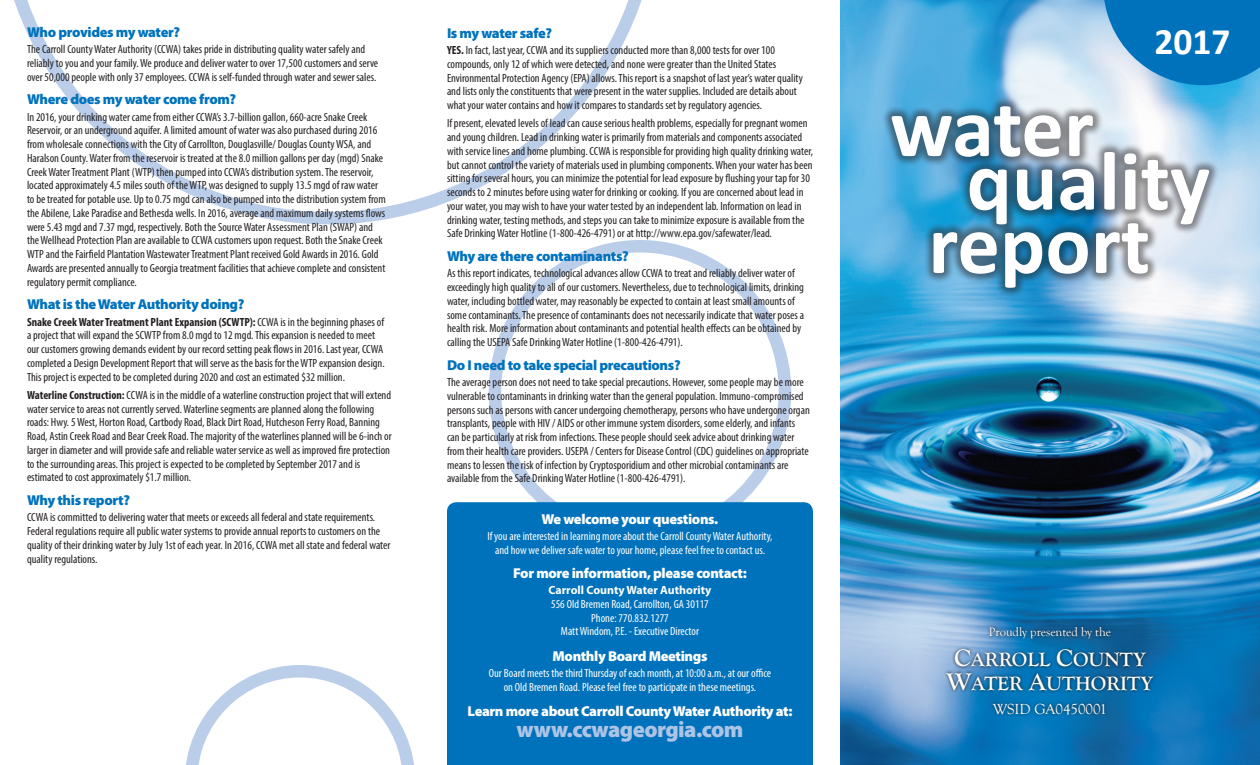
<style>
.page{position:relative;width:1260px;height:765px;background:#fff}
.page>*{position:absolute;margin:0;border:0;box-sizing:border-box;transform-origin:0 0}
.t1{font:700 84.5px "Calibri";color:#fff}
.t2{font:700 37.5px "Calibri";color:#fff}
.Headers{font:900 22.5px "Myriad Pro";letter-spacing:-.025em;color:#adc4e5}
.t3{font:700 20px "Goudy Old Style T";color:#fff}
.t4{font:15px "Goudy Old Style T";color:#fff}
.Headers-2{font:900 14.38px "Myriad Pro";letter-spacing:-.025em;color:#0072bc}
.Headers-3{font:900 14.38px "Myriad Pro";letter-spacing:-.025em;color:#fff}
.t5{font:12.5px "Goudy Old Style T";color:#fff}
.Body_Text{font:condensed 11.88px/13.8px "Myriad Pro";color:#231f20}
.Body_Text-2{font:condensed 11.88px/13.8px "Myriad Pro";color:#fff;text-align:center}
.Body_Text-3{font:700 11.88px "Myriad Pro";color:#fff}
.s1{font-weight:700}
.s2{font-size:25px}
</style>
<div class="page">
<img style="left:840px;top:0;width:420px;height:765px">
<svg style="left:1103px;top:0;width:157px;height:85px;background:#2385c5"></svg>
<svg style="left:186px;top:665px;width:228px;height:100px"></svg>
<div style="left:489px;top:240px;width:302px;height:302px;border:12px solid #bacde9;border-radius:50%"></div>
<svg style="left:14px;top:0;width:628px;height:224px"></svg>
<div style="left:881px;top:96px;width:339px;height:202px;background:#231f20;opacity:.5"></div>
<div style="left:447px;top:502px;width:366px;height:263px;background:#0072bc"></div>
<svg style="left:943px;top:624px;width:214px;height:94px;background:#1f6fa4"></svg>
<p class="Headers-2" style="left:27px;top:22px;width:155px">Who provides my water?</p>
<p class="Body_Text" style="left:27px;top:42px;width:353px">The Carroll County Water Authority (CCWA) takes pride in distributing quality water safely and reliably to you and your family. We produce and deliver water to over 17,500 customers and serve over 50,000 people with only 37 employees. CCWA is self-funded through water and sewer sales.</p>
<p class="Headers-2" style="left:27px;top:90px;width:211px">Where does my water come from?</p>
<p class="Body_Text" style="left:27px;top:110px;width:360px">In 2016, your drinking water came from either CCWA’s 3.7-billion gallon, 660-acre Snake Creek Reservoir, or an underground aquifer. A limited amount of water was also purchased during 2016 from wholesale connections with the City of Carrollton, Douglasville/ Douglas County WSA, and Haralson County. Water from the reservoir is treated at the 8.0 million gallons per day (mgd) Snake Creek Water Treatment Plant (WTP) then pumped into CCWA’s distribution system. The reservoir, located approximately 4.5 miles south of the WTP, was designed to supply 13.5 mgd of raw water to be treated for potable use. Up to 0.75 mgd can also be pumped into the distribution system from the Abilene, Lake Paradise and Bethesda wells. In 2016, average and maximum daily systems flows were 5.43 mgd and 7.37 mgd, respectively. Both the Source Water Assessment Plan (SWAP) and the Wellhead Protection Plan are available to CCWA customers upon request. Both the Snake Creek WTP and the Fairfield Plantation Wastewater Treatment Plant received Gold Awards in 2016. Gold Awards are presented annually to Georgia treatment facilities that achieve complete and consistent regulatory permit compliance.</p>
<p class="Headers-2" style="left:27px;top:295px;width:219px">What is the Water Authority doing?</p>
<p class="Body_Text" style="left:27px;top:315px;width:359px"><span class="s1">Snake Creek Water Treatment Plant Expansion (SCWTP):</span> CCWA is in the beginning phases of a project that will expand the SCWTP from 8.0 mgd to 12 mgd. This expansion is needed to meet our customers growing demands evident by our record setting peak flows in 2016. Last year, CCWA completed a Design Development Report that will serve as the basis for the WTP expansion design.<br>This project is expected to be completed during 2020 and cost an estimated $32 million.</p>
<p class="Body_Text" style="left:27px;top:388px;width:366px"><span class="s1">Waterline Construction:</span> CCWA is in the middle of a waterline construction project that will extend water service to areas not currently served. Waterline segments are planned along the following roads: Hwy. 5 West, Horton Road, Cartbody Road, Black Dirt Road, Hutcheson Ferry Road, Banning Road, Astin Creek Road and Bear Creek Road. The majority of the waterlines planned will be 6-inch or larger in diameter and will provide safe and reliable water service as well as improved fire protection to the surrounding areas. This project is expected to be completed by September 2017 and is estimated to cost approximately $1.7 million.</p>
<p class="Headers-2" style="left:27px;top:491px;width:105px">Why this report?</p>
<p class="Body_Text" style="left:27px;top:511px;width:365px">CCWA is committed to delivering water that meets or exceeds all federal and state requirements.<br>Federal regulations require all public water systems to provide annual reports to customers on the quality of their drinking water by July 1st of each year. In 2016, CCWA met all state and federal water quality regulations.</p>
<p class="Headers-2" style="left:447px;top:23px;width:107px">Is my water safe?</p>
<p class="Body_Text" style="left:447px;top:43px;width:357px"><span class="s1">YES.</span> In fact, last year, CCWA and its suppliers conducted more than 8,000 tests for over 100 compounds, only 12 of which were detected, and none were greater than the United States Environmental Protection Agency (EPA) allows. This report is a snapshot of last year’s water quality and lists only the constituents that were present in the water supplies. Included are details about what your water contains and how it compares to standards set by regulatory agencies.</p>
<p class="Body_Text" style="left:447px;top:117px;width:368px">If present, elevated levels of lead can cause serious health problems, especially for pregnant women and young children. Lead in drinking water is primarily from materials and components associated with service lines and home plumbing. CCWA is responsible for providing high quality drinking water, but cannot control the variety of materials used in plumbing components. When your water has been sitting for several hours, you can minimize the potential for lead exposure by flushing your tap for 30 seconds to 2 minutes before using water for drinking or cooking. If you are concerned about lead in your water, you may wish to have your water tested by an independent lab. Information on lead in drinking water, testing methods, and steps you can take to minimize exposure is available from the Safe Drinking Water Hotline (1-800-426-4791) or at http://www.epa.gov/safewater/lead.</p>
<p class="Headers-2" style="left:447px;top:247px;width:183px">Why are there contaminants?</p>
<p class="Body_Text" style="left:447px;top:267px;width:359px">As this report indicates, technological advances allow CCWA to treat and reliably deliver water of exceedingly high quality to all of our customers. Nevertheless, due to technological limits, drinking water, including bottled water, may reasonably be expected to contain at least small amounts of some contaminants. The presence of contaminants does not necessarily indicate that water poses a health risk. More information about contaminants and potential health effects can be obtained by calling the USEPA Safe Drinking Water Hotline (1-800-426-4791).</p>
<p class="Headers-2" style="left:447px;top:355px;width:235px">Do I need to take special precautions?</p>
<p class="Body_Text" style="left:447px;top:375px;width:364px">The average person does not need to take special precautions. However, some people may be more vulnerable to contaminants in drinking water than the general population. Immuno-compromised persons such as persons with cancer undergoing chemotherapy, persons who have undergone organ transplants, people with HIV / AIDS or other immune system disorders, some elderly, and infants can be particularly at risk from infections. These people should seek advice about drinking water from their health care providers. USEPA / Centers for Disease Control (CDC) guidelines on appropriate means to lessen the risk of infection by Cryptosporidium and other microbial contaminants are available from the Safe Drinking Water Hotline (1-800-426-4791).</p>
<p class="Headers-3" style="left:542px;top:509px;width:178px">We welcome your questions.</p>
<p class="Body_Text-2" style="left:487px;top:529px;width:287px">If you are interested in learning more about the Carroll County Water Authority, and how we deliver safe water to your home, please feel free to contact us.</p>
<p class="Headers-3" style="left:513px;top:563px;width:235px">For more information, please contact:</p>
<p class="Body_Text-3" style="left:549px;top:582px;width:164px">Carroll County Water Authority</p>
<p class="Body_Text-2" style="left:551px;top:597px;width:159px">556 Old Bremen Road, Carrollton, GA 30117</p>
<p class="Body_Text-2" style="left:591px;top:611px;width:79px">Phone: 770.832.1277</p>
<p class="Body_Text-2" style="left:561px;top:624px;width:140px">Matt Windom, P.E. - Executive Director</p>
<p class="Headers-3" style="left:553px;top:646px;width:156px">Monthly Board Meetings</p>
<p class="Body_Text-2" style="left:489px;top:666px;width:284px">Our Board meets the third Thursday of each month, at 10:00 a.m., at our office on Old Bremen Road. Please feel free to participate in these meetings.</p>
<p class="Headers-3" style="left:468px;top:702px;width:326px">Learn more about Carroll County Water Authority at:</p>
<p class="Headers" style="left:517px;top:715px;width:228px">www.ccwageorgia.com</p>
<p class="t2" style="left:1154px;top:18px;width:78px">2017</p>
<p class="t1" style="left:890px;top:74px;width:205px">water</p>
<p class="t1" style="left:967px;top:127px;width:245px">quality</p>
<p class="t1" style="left:928px;top:191px;width:223px">report</p>
<p class="t5" style="left:989px;top:625px;width:124px">Proudly presented by the</p>
<p class="t3" style="left:954px;top:648px;width:193px"><span class="s2">C</span>ARROLL <span class="s2">C</span>OUNTY</p>
<p class="t3" style="left:947px;top:672px;width:208px"><span class="s2">W</span>ATER <span class="s2">A</span>UTHORITY</p>
<p class="t4" style="left:993px;top:701px;width:116px">WSID GA0450001</p>
</div>
